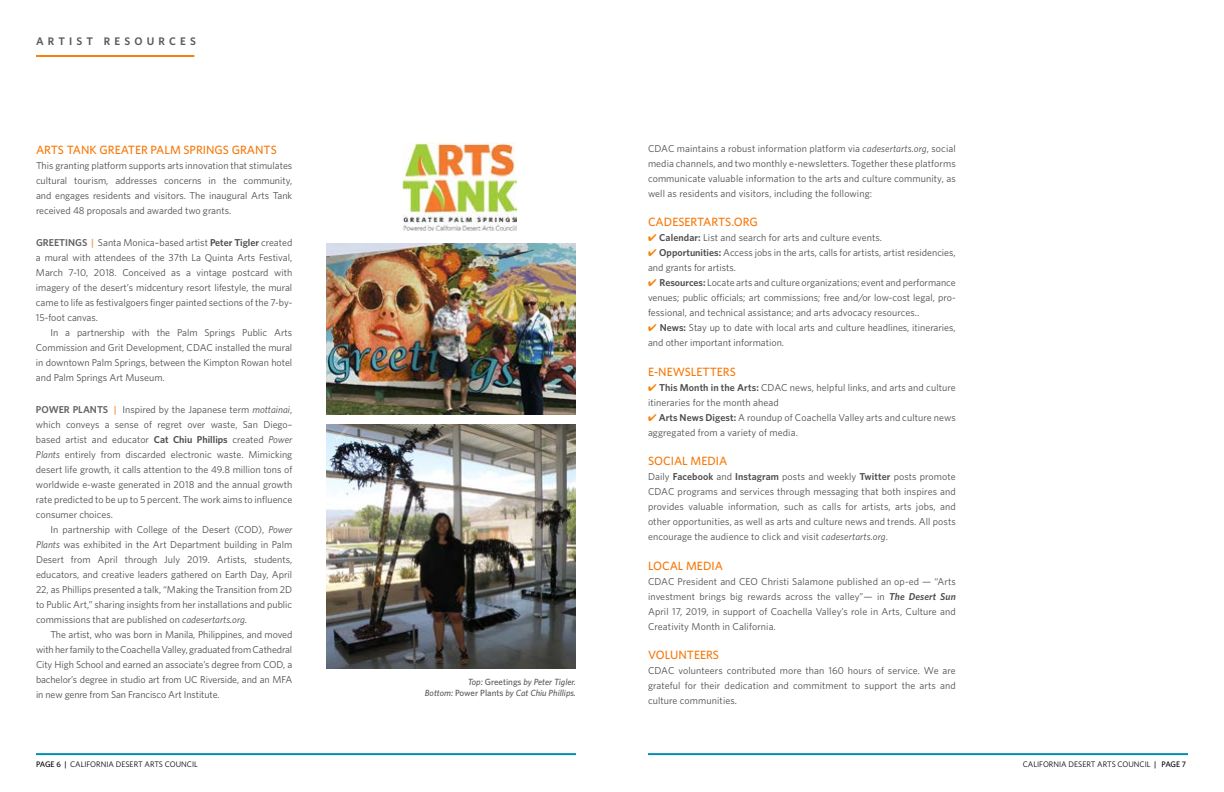
<style>
.page{position:relative;width:1224px;height:792px;background:#fff}
.page>*{position:absolute;margin:0;border:0;box-sizing:border-box;transform-origin:0 0}
.t1{font:500 12px "Whitney";color:#f67808}
.t2{font:600 11px "Whitney";letter-spacing:.38em;color:#58595b}
.t3{font:10px/15px "Whitney";color:#4d4d4f;text-align:justify}
.t4{font:italic 500 9px/11px "Whitney";color:#58595b;text-align:right}
.t5{font:8px "Whitney";color:#000}
.s1{font-weight:600;color:#636466}
.s2{font-weight:600;color:#f89a46}
.s3{font-weight:600}
.s4{font-style:italic}
.s5{font-weight:500}
.s6{font-style:normal}
.s7{color:#f68208}
.s8{font-weight:600;font-style:italic}
</style>
<div class="page">
<hr style="left:648px;top:753px;width:540px;height:2px;background:#008fb1">
<img style="left:403px;top:143px;width:113px;height:88px">
<img style="left:326px;top:244px;width:250px;height:170px">
<img style="left:327px;top:424px;width:248px;height:244px">
<hr style="left:36px;top:55px;width:158px;height:2px;background:#f68008">
<hr style="left:36px;top:753px;width:540px;height:2px;background:#008fb1">
<p class="t2" style="left:36px;top:34px;width:161px">ARTIST RESOURCES</p>
<p class="t1" style="left:36px;top:142px;width:242px">ARTS TANK GREATER PALM SPRINGS GRANTS</p>
<p class="t3" style="left:36px;top:157px;width:258px">This granting platform supports arts innovation that stimulates cultural tourism, addresses concerns in the community, and engages residents and visitors. The inaugural Arts Tank received 48 proposals and awarded two grants.</p>
<p class="t3" style="left:36px;top:234px;width:258px"><span class="s1">GREETINGS</span> <span class="s2">|</span> Santa Monica–based artist <span class="s3">Peter Tigler</span> created a mural with attendees of the 37th La Quinta Arts Festival, March 7-10, 2018. Conceived as a vintage postcard with imagery of the desert’s midcentury resort lifestyle, the mural came to life as festivalgoers finger painted sections of the 7-by-15-foot canvas.</p>
<p class="t3" style="left:36px;top:324px;width:258px;text-indent:14px">In a partnership with the Palm Springs Public Arts Commission and Grit Development, CDAC installed the mural in downtown Palm Springs, between the Kimpton Rowan hotel and Palm Springs Art Museum.</p>
<p class="t3" style="left:36px;top:401px;width:258px"><span class="s1">POWER PLANTS</span> <span class="s2">|</span> Inspired by the Japanese term <span class="s4">mottainai</span>, which conveys a sense of regret over waste, San Diego– based artist and educator <span class="s3">Cat Chiu Phillips</span> created <span class="s4">Power Plants</span> entirely from discarded electronic waste. Mimicking desert life growth, it calls attention to the 49.8 million tons of worldwide e-waste generated in 2018 and the annual growth rate predicted to be up to 5 percent. The work aims to influence consumer choices.</p>
<p class="t3" style="left:36px;top:521px;width:258px;text-indent:14px">In partnership with College of the Desert (COD), <span class="s4">Power Plants</span> was exhibited in the Art Department building in Palm Desert from April through July 2019. Artists, students, educators, and creative leaders gathered on Earth Day, April 22, as Phillips presented a talk, “Making the Transition from 2D to Public Art,” sharing insights from her installations and public commissions that are published on <span class="s4">cadesertarts.org</span>.</p>
<p class="t3" style="left:36px;top:626px;width:258px;text-indent:14px">The artist, who was born in Manila, Philippines, and moved with her family to the Coachella Valley, graduated from Cathedral City High School and earned an associate’s degree from COD, a bachelor’s degree in studio art from UC Riverside, and an MFA in new genre from San Francisco Art Institute.</p>
<p class="t5" style="left:36px;top:759px;width:163px"><span class="s5">PAGE 6 |</span> CALIFORNIA DESERT ARTS COUNCIL</p>
<p class="t4" style="left:425px;top:676px;width:153px">Top: <span class="s6">Greetings</span> by Peter Tigler.<br>Bottom: <span class="s6">Power Plants</span> by Cat Chiu Phillips.</p>
<p class="t3" style="left:648px;top:141px;width:309px">CDAC maintains a robust information platform via <span class="s4">cadesertarts.org</span>, social media channels, and two monthly e-newsletters. Together these platforms communicate valuable information to the arts and culture community, as well as residents and visitors, including the following:</p>
<p class="t1" style="left:648px;top:215px;width:111px">CADESERTARTS.ORG</p>
<p class="t3" style="left:648px;top:230px;width:236px"><span class="s7">✔</span> <span class="s3">Calendar:</span> List and search for arts and culture events.</p>
<p class="t3" style="left:648px;top:245px;width:309px"><span class="s7">✔</span> <span class="s3">Opportunities:</span> Access jobs in the arts, calls for artists, artist residencies, and grants for artists.</p>
<p class="t3" style="left:648px;top:275px;width:309px"><span class="s7">✔</span> <span class="s3">Resources:</span> Locate arts and culture organizations; event and performance venues; public officials; art commissions; free and/or low-cost legal, pro&shy;fessional, and technical assistance; and arts advocacy resources..</p>
<p class="t3" style="left:648px;top:320px;width:309px"><span class="s7">✔</span> <span class="s3">News:</span> Stay up to date with local arts and culture headlines, itineraries, and other important information.</p>
<p class="t1" style="left:648px;top:364px;width:89px">E-NEWSLETTERS</p>
<p class="t3" style="left:648px;top:380px;width:309px"><span class="s7">✔</span> <span class="s3">This Month in the Arts:</span> CDAC news, helpful links, and arts and culture itineraries for the month ahead</p>
<p class="t3" style="left:648px;top:410px;width:309px"><span class="s7">✔</span> <span class="s3">Arts News Digest:</span> A roundup of Coachella Valley arts and culture news aggregated from a variety of media.</p>
<p class="t1" style="left:648px;top:454px;width:81px">SOCIAL MEDIA</p>
<p class="t3" style="left:648px;top:469px;width:309px">Daily <span class="s3">Facebook</span> and <span class="s3">Instagram</span> posts and weekly <span class="s3">Twitter</span> posts promote CDAC programs and services through messaging that both inspires and provides valuable information, such as calls for artists, arts jobs, and other opportunities, as well as arts and culture news and trends. All posts encourage the audience to click and visit <span class="s4">cadesertarts.org</span>.</p>
<p class="t1" style="left:648px;top:558px;width:76px">LOCAL MEDIA</p>
<p class="t3" style="left:648px;top:573px;width:309px">CDAC President and CEO Christi Salamone published an op-ed — “Arts investment brings big rewards across the valley”— in <span class="s8">The Desert Sun </span>April 17, 2019, in support of Coachella Valley’s role in Arts, Culture and Creativity Month in California.</p>
<p class="t1" style="left:648px;top:648px;width:73px">VOLUNTEERS</p>
<p class="t3" style="left:648px;top:663px;width:309px">CDAC volunteers contributed more than 160 hours of service. We are grateful for their dedication and commitment to support the arts and culture communities.</p>
<p class="t5" style="left:1023px;top:759px;width:165px">CALIFORNIA DESERT ARTS COUNCIL <span class="s5">| PAGE 7</span></p>
</div>
